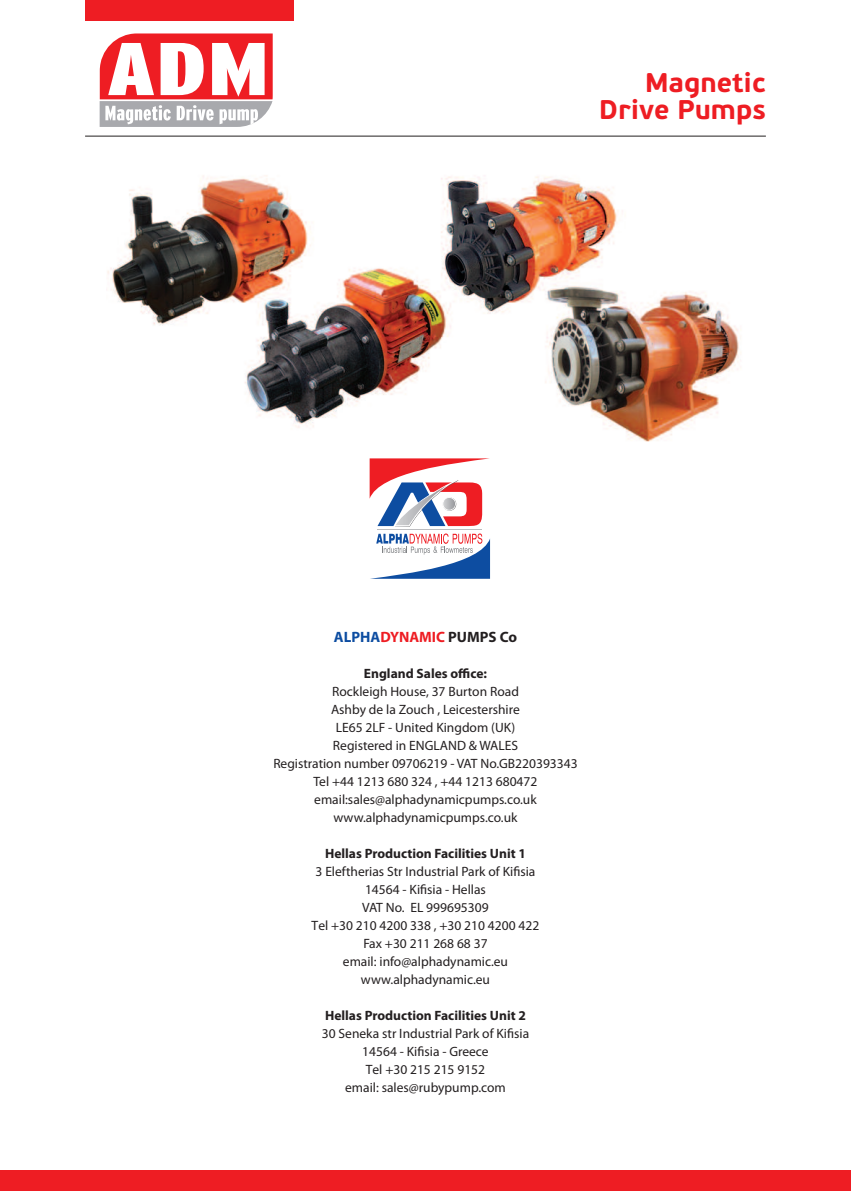
<style>
.page{position:relative;width:851px;height:1191px;background:#fff}
.page>*{position:absolute;margin:0;border:0;box-sizing:border-box;transform-origin:0 0}
.t1{font:700 27px/27px "PF Beau Sans Pro";color:#ee1d23;text-align:right}
.t2{font:700 15px "Myriad Pro";color:#ee1d23}
.t3{font:13.5px/18px "Myriad Pro";color:#231f20;text-align:center}
.t4{font:700 13.5px "Myriad Pro";color:#231f20}
.s1{color:#0d4da1}
.s2{color:#231f20}
</style>
<div class="page">
<div style="left:0;top:1169px;width:850px;height:22px;background:#ee1d23"></div>
<div style="left:85px;top:0;width:208px;height:21px;background:#ee1d23"></div>
<svg style="left:100px;top:33px;width:173px;height:94px"></svg>
<hr style="left:85px;top:136px;width:680px;height:1px;background:#231f20">
<hr style="left:377px;top:529px;width:105px;height:1px;background:#bcbdc0">
<svg style="left:370px;top:533px;width:120px;height:46px"></svg>
<svg style="left:369px;top:458px;width:121px;height:69px"></svg>
<img style="left:107px;top:175px;width:634px;height:267px">
<h1 class="t1" style="left:599px;top:70px;width:168px">Magnetic<br>Drive Pumps</h1>
<p class="t2" style="left:334px;top:631px;width:184px"><span class="s1">ALPHA</span>DYNAMIC <span class="s2">PUMPS Co</span></p>
<p class="t4" style="left:364px;top:668px;width:124px">England Sales office:</p>
<p class="t3" style="left:273px;top:683px;width:306px">Rockleigh House, 37 Burton Road<br>Ashby de la Zouch , Leicestershire<br>LE65 2LF - United Kingdom (UK)<br>Registered in ENGLAND &amp; WALES<br>Registration number 09706219 - VAT No.GB220393343<br>Tel +44 1213 680 324 , +44 1213 680472 email:sales@alphadynamicpumps.co.uk www.alphadynamicpumps.co.uk</p>
<p class="t4" style="left:325px;top:848px;width:202px">Ηellas Production Facilities Unit 1</p>
<p class="t3" style="left:311px;top:863px;width:229px">3 Eleftherias Str Industrial Park of Kifisia<br>14564 - Kifisia - Hellas<br>VAT No. ΕL 999695309<br>Τel +30 210 4200 338 , +30 210 4200 422<br>Fax +30 211 268 68 37<br>email: info@alphadynamic.eu www.alphadynamic.eu</p>
<p class="t4" style="left:325px;top:1010px;width:202px">Ηellas Production Facilities Unit 2</p>
<p class="t3" style="left:322px;top:1025px;width:209px">30 Seneka str Industrial Park of Kifisia<br>14564 - Kifisia - Greece<br>Τel +30 215 215 9152<br>email: sales@rubypump.com</p>
</div>
